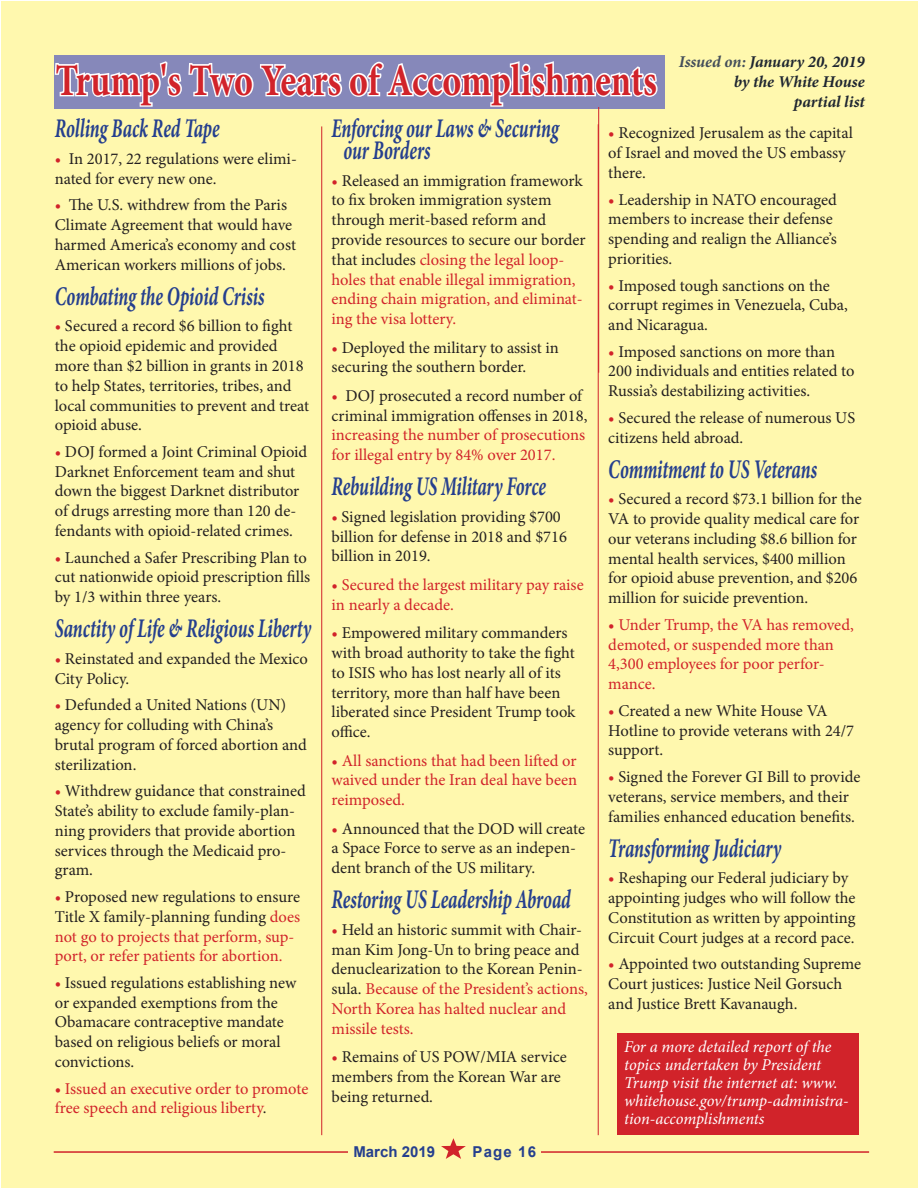
<style>
.page{position:relative;width:918px;height:1188px;background:#fff}
.page>*{position:absolute;margin:0;border:0;box-sizing:border-box;transform-origin:0 0}
.t1{font:700 45px "Minion Pro";letter-spacing:-.005em;color:#d1232a;scale:.8 1}
.t2{font:italic 700 27px/21.6px "Minion Pro";letter-spacing:-.005em;color:#253f8e;scale:.67 1}
.t3{font:16.5px/19.8px "Minion Pro";color:#231f20}
.t4{font:16.5px/19.8px "Minion Pro";color:#d1232a}
.t5{font:italic 16.5px/17.9px "Minion Pro";letter-spacing:-.01em;color:#fff}
.t6{font:italic 700 16.5px/19.8px "Minion Pro";letter-spacing:-.005em;color:#1f2631;text-align:right}
.t7{font:700 15px "Arial";color:#253f8e}
.s1{color:#444e5a}
.s2{color:#d1232a}
.s3{color:#231f20}
</style>
<div class="page">
<div style="left:1px;top:1px;width:917px;height:1187px;background:#fff8ae"></div>
<hr style="left:54px;top:1151px;width:815px;height:2px;background:#d1232a">
<div style="left:349px;top:1146px;width:192px;height:20px;background:#fff8ae"></div>
<svg style="left:441px;top:1138px;width:25px;height:21px"></svg>
<div style="left:55px;top:55px;width:610px;height:54px;background:#8688ba"></div>
<svg style="left:54px;top:59px;width:604px;height:54px"></svg>
<hr style="left:321px;top:126px;width:1px;height:1009px;background:#d1232a">
<hr style="left:598px;top:107px;width:1px;height:266px;background:#d1232a">
<hr style="left:598px;top:124px;width:1px;height:1011px;background:#d1232a">
<div style="left:617px;top:1034px;width:242px;height:101px;background:#d1232a"></div>
<h1 class="t1" style="left:55px;top:49px;width:753px">Trump's Two Years of Accomplishments</h1>
<p class="t6" style="left:679px;top:52px;width:187px"><span class="s1">Issued on:</span> January 20, 2019 by the White House<br>partial list</p>
<h2 class="t2" style="left:343px;top:118px;width:323px;text-indent:-12px">Enforcing our Laws &amp; Securing our Borders</h2>
<p class="t3" style="left:332px;top:170px;width:256px"><span class="s2">•</span> Released an immigration framework to fix broken immigration system through merit-based reform and provide resources to secure our border that includes <span class="s2">closing the legal loop&shy;holes that enable illegal immigration, ending chain migration, and eliminat&shy;ing the visa lottery.</span></p>
<p class="t3" style="left:332px;top:337px;width:229px"><span class="s2">•</span> Deployed the military to assist in securing the southern border.</p>
<p class="t3" style="left:332px;top:386px;width:257px"><span class="s2">•</span> DOJ prosecuted a record number of criminal immigration offenses in 2018,</p>
<p class="t4" style="left:332px;top:425px;width:255px">increasing the number of prosecutions for illegal entry by 84% over 2017.</p>
<h2 class="t2" style="left:332px;top:475px;width:322px">Rebuilding US Military Force</h2>
<p class="t3" style="left:332px;top:507px;width:237px"><span class="s2">•</span> Signed legislation providing $700 billion for defense in 2018 and $716 billion in 2019.</p>
<p class="t4" style="left:332px;top:575px;width:254px">• Secured the largest military pay raise in nearly a decade.</p>
<p class="t3" style="left:332px;top:623px;width:245px"><span class="s2">•</span> Empowered military commanders with broad authority to take the fight to ISIS who has lost nearly all of its territory, more than half have been liberated since President Trump took office.</p>
<p class="t4" style="left:332px;top:751px;width:247px;text-align:justify">• All sanctions that had been lifted or waived under the Iran deal have been reimposed.</p>
<p class="t3" style="left:332px;top:819px;width:255px"><span class="s2">•</span> Announced that the DOD will create a Space Force to serve as an indepen&shy;dent branch of the US military.</p>
<h2 class="t2" style="left:332px;top:888px;width:359px">Restoring US Leadership Abroad</h2>
<p class="t3" style="left:332px;top:920px;width:258px"><span class="s2">•</span> Held an historic summit with Chair&shy;man Kim Jong-Un to bring peace and denuclearization to the Korean Penin&shy;sula. <span class="s2">Because of the President’s actions, North Korea has halted nuclear and missile tests.</span></p>
<p class="t3" style="left:332px;top:1047px;width:237px"><span class="s2">•</span> Remains of US POW/MIA service members from the Korean War are being returned.</p>
<h2 class="t2" style="left:55px;top:118px;width:248px">Rolling Back Red Tape</h2>
<p class="t3" style="left:55px;top:149px;width:244px"><span class="s2">•</span> In 2017, 22 regulations were elimi&shy;nated for every new one.</p>
<p class="t3" style="left:55px;top:195px;width:243px"><span class="s2">•</span> The U.S. withdrew from the Paris Climate Agreement that would have harmed America’s economy and cost American workers millions of jobs.</p>
<h2 class="t2" style="left:55px;top:285px;width:315px">Combating the Opioid Crisis</h2>
<p class="t3" style="left:55px;top:316px;width:256px"><span class="s2">•</span> Secured a record $6 billion to fight the opioid epidemic and provided more than $2 billion in grants in 2018 to help States, territories, tribes, and local communities to prevent and treat opioid abuse.</p>
<p class="t3" style="left:55px;top:442px;width:254px"><span class="s2">•</span> DOJ formed a Joint Criminal Opioid Darknet Enforcement team and shut down the biggest Darknet distributor of drugs arresting more than 120 de&shy;fendants with opioid-related crimes.</p>
<p class="t3" style="left:55px;top:548px;width:257px"><span class="s2">•</span> Launched a Safer Prescribing Plan to cut nationwide opioid prescription fills by 1/3 within three years.</p>
<h2 class="t2" style="left:55px;top:617px;width:384px">Sanctity of Life &amp; Religious Liberty</h2>
<p class="t3" style="left:55px;top:649px;width:255px"><span class="s2">•</span> Reinstated and expanded the Mexico<br>City Policy.</p>
<p class="t3" style="left:55px;top:695px;width:254px"><span class="s2">•</span> Defunded a United Nations (UN) agency for colluding with China’s brutal program of forced abortion and sterilization.</p>
<p class="t3" style="left:55px;top:781px;width:253px"><span class="s2">•</span> Withdrew guidance that constrained<br>State’s ability to exclude family-plan&shy;ning providers that provide abortion services through the Medicaid pro&shy;gram.</p>
<p class="t4" style="left:55px;top:887px;width:247px">• <span class="s3">Proposed new regulations to ensure Title X family-planning funding</span> does not go to projects that perform, sup&shy;port, or refer patients for abortion.</p>
<p class="t3" style="left:55px;top:973px;width:243px"><span class="s2">•</span> Issued regulations establishing new or expanded exemptions from the<br>Obamacare contraceptive mandate based on religious beliefs or moral convictions.</p>
<p class="t4" style="left:55px;top:1079px;width:255px">• Issued an executive order to promote free speech and religious liberty<span class="s3">.</span></p>
<p class="t3" style="left:608px;top:123px;width:246px"><span class="s2">•</span> Recognized Jerusalem as the capital of Israel and moved the US embassy there.</p>
<p class="t3" style="left:608px;top:190px;width:230px"><span class="s2">•</span> Leadership in NATO encouraged members to increase their defense spending and realign the Alliance’s priorities.</p>
<p class="t3" style="left:608px;top:275px;width:241px"><span class="s2">•</span> Imposed tough sanctions on the corrupt regimes in Venezuela, Cuba, and Nicaragua.</p>
<p class="t3" style="left:608px;top:342px;width:248px"><span class="s2">•</span> Imposed sanctions on more than<br>200 individuals and entities related to<br>Russia’s destabilizing activities.</p>
<p class="t3" style="left:608px;top:408px;width:248px"><span class="s2">•</span> Secured the release of numerous US citizens held abroad.</p>
<h2 class="t2" style="left:608px;top:458px;width:313px">Commitment to US Veterans</h2>
<p class="t3" style="left:608px;top:489px;width:255px"><span class="s2">•</span> Secured a record $73.1 billion for the VA to provide quality medical care for our veterans including $8.6 billion for mental health services, $400 million for opioid abuse prevention, and $206 million for suicide prevention.</p>
<p class="t4" style="left:608px;top:615px;width:247px">• Under Trump, the VA has removed, demoted, or suspended more than<br>4,300 employees for poor perfor&shy;mance.</p>
<p class="t3" style="left:608px;top:701px;width:247px"><span class="s2">•</span> Created a new White House VA<br>Hotline to provide veterans with 24/7 support.</p>
<p class="t3" style="left:608px;top:767px;width:254px"><span class="s2">•</span> Signed the Forever GI Bill to provide veterans, service members, and their families enhanced education benefits.</p>
<h2 class="t2" style="left:608px;top:837px;width:260px">Transforming Judiciary</h2>
<p class="t3" style="left:608px;top:868px;width:249px"><span class="s2">•</span> Reshaping our Federal judiciary by appointing judges who will follow the Constitution as written by appointing Circuit Court judges at a record pace.</p>
<p class="t3" style="left:608px;top:954px;width:254px"><span class="s2">•</span> Appointed two outstanding Supreme<br>Court justices: Justice Neil Gorsuch and Justice Brett Kavanaugh.    </p>
<p class="t5" style="left:624px;top:1038px;width:226px">For a more detailed report of the topics undertaken by President<br>Trump visit the internet at: www. whitehouse.gov/trump-administra&shy;tion-accomplishments</p>
<p class="t7" style="left:353px;top:1141px;width:83px">March 2019</p>
<p class="t7" style="left:473px;top:1141px;width:65px">Page 16</p>
</div>
